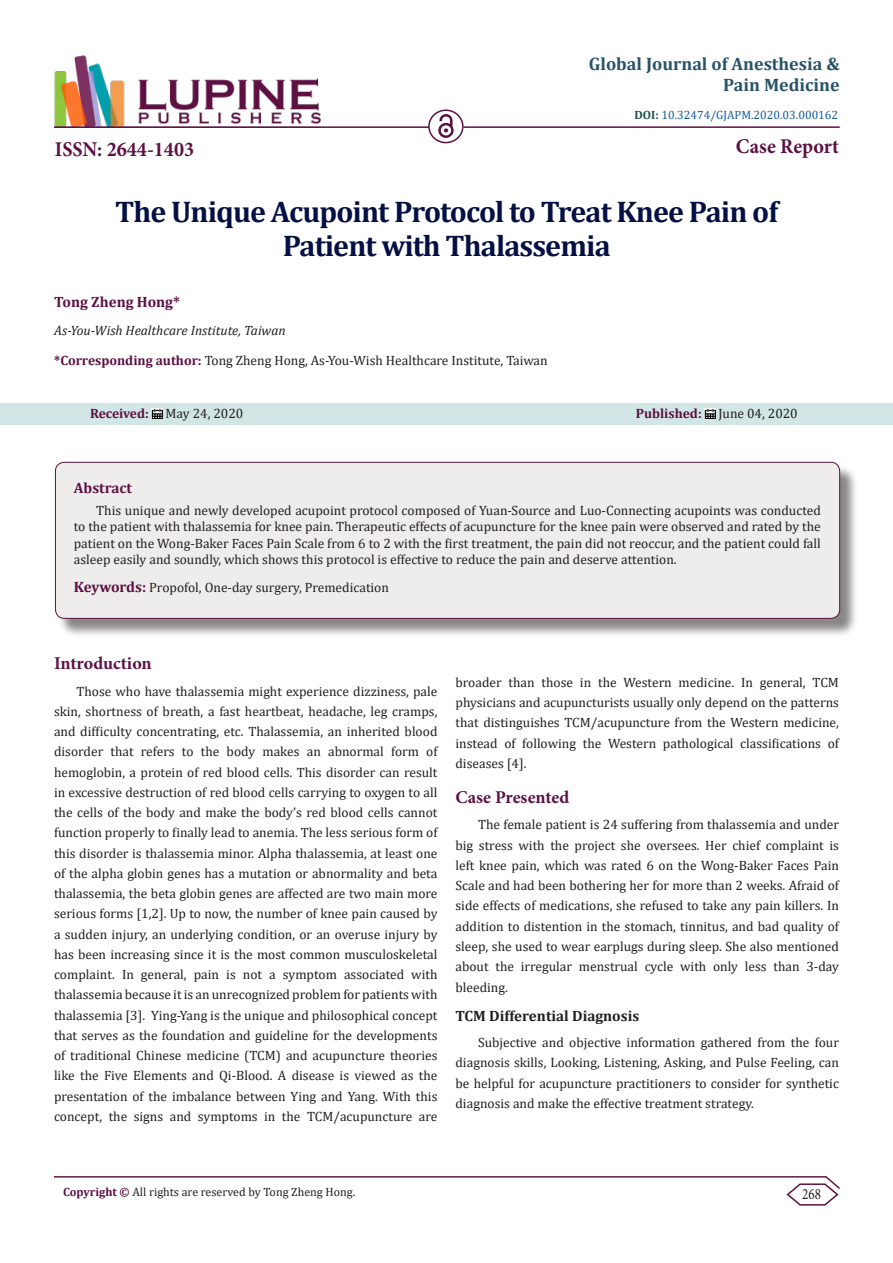
<style>
.page{position:relative;width:893px;height:1263px;background:#fff}
.page>*{position:absolute;margin:0;border:0;box-sizing:border-box;transform-origin:0 0}
.t1{font:700 30px/34.5px "Cambria";letter-spacing:-.03em;color:#041043;text-align:center}
.t2{font:700 21px "Minion Pro";color:#5c1043;scale:.96 1}
.t3{font:700 18px/21.6px "Cambria";color:#27536a;text-align:right}
.t4{font:700 18px "Minion Pro";letter-spacing:-.005em;color:#5c1043}
.t5{font:15.75px "Minion Pro";color:#231f20;scale:.83 1}
.List_Paragraph{font:700 15px "Cambria";color:#231f20}
.t6{font:700 15px "Cambria";color:#5c1043}
.t7{font:13.5px/20.2px "Cambria";color:#231f20;text-align:justify}
.t8{font:italic 13.5px "Cambria";color:#231f20}
.t9{font:12px "Cambria";color:#231f20}
.t10{font:12px "Cambria";color:#175d9e}
.s1{font-weight:700;color:#1e5050}
.s2{font-weight:700;color:#5c1043}
.s3{font-weight:700;font-size:15px;color:#5c1043}
</style>
<div class="page">
<img style="left:54px;top:55px;width:267px;height:71px">
<hr style="left:54px;top:126px;width:375px;height:2px;background:#5c1043">
<img style="left:438px;top:115px;width:15px;height:23px">
<div style="left:0;top:403px;width:893px;height:21px;background:#d2e6e6"></div>
<svg style="left:152px;top:409px;width:11px;height:10px"></svg>
<svg style="left:705px;top:409px;width:10px;height:10px"></svg>
<div style="left:428px;top:109px;width:36px;height:34px;border:2px solid #5c1043;border-radius:50%"></div>
<hr style="left:464px;top:126px;width:376px;height:2px;background:#5c1043">
<hr style="left:54px;top:1176px;width:772px;height:1px;background:#5c1043">
<svg style="left:785px;top:1176px;width:55px;height:30px"></svg>
<div style="left:57px;top:464px;width:802px;height:173px;background:#231f20;opacity:.54"></div>
<div style="left:55px;top:462px;width:785px;height:156px;background:#efedec;border-radius:9px"></div>
<div style="left:55px;top:462px;width:785px;height:157px;border:1px solid #5c1043;border-radius:9px"></div>
<p class="t3" style="left:589px;top:52px;width:252px">Global Journal of Anesthesia &amp;<br>Pain Medicine</p>
<p class="t2" style="left:55px;top:135px;width:147px">ISSN: 2644-1403</p>
<p class="t10" style="left:634px;top:108px;width:205px"><span class="s1">DOI:</span> 10.32474/GJAPM.2020.03.000162</p>
<p class="t2" style="left:736px;top:131px;width:109px">Case Report</p>
<p class="t1" style="left:115px;top:193px;width:665px">The Unique Acupoint Protocol to Treat Knee Pain of<br>Patient with Thalassemia</p>
<p class="t6" style="left:54px;top:292px;width:127px">Tong Zheng Hong*</p>
<p class="t8" style="left:54px;top:321px;width:233px">As-You-Wish Healthcare Institute, Taiwan</p>
<p class="t7" style="left:54px;top:351px;width:495px"><span class="s2">*Corresponding author:</span> Tong Zheng Hong, As-You-Wish Healthcare Institute, Taiwan</p>
<p class="t7" style="left:90px;top:403px;width:155px"><span class="s2">Received:</span> May 24, 2020</p>
<p class="t7" style="left:636px;top:403px;width:163px"><span class="s2">Published:</span> June 04, 2020</p>
<p class="t6" style="left:74px;top:477px;width:60px">Abstract</p>
<p class="t7" style="left:74px;top:502px;width:749px;line-height:16.2px;text-indent:23px">This unique and newly developed acupoint protocol composed of Yuan-Source and Luo-Connecting acupoints was conducted to the patient with thalassemia for knee pain. Therapeutic effects of acupuncture for the knee pain were observed and rated by the patient on the Wong-Baker Faces Pain Scale from 6 to 2 with the first treatment, the pain did not reoccur, and the patient could fall asleep easily and soundly, which shows this protocol is effective to reduce the pain and deserve attention.</p>
<p class="t7" style="left:74px;top:577px;width:317px"><span class="s3">Keywords:</span> Propofol, One-day surgery, Premedication</p>
<p class="t4" style="left:54px;top:651px;width:99px">Introduction</p>
<p class="t7" style="left:54px;top:681px;width:385px;text-indent:22px">Those who have thalassemia might experience dizziness, pale skin, shortness of breath, a fast heartbeat, headache, leg cramps, and difficulty concentrating, etc. Thalassemia, an inherited blood disorder that refers to the body makes an abnormal form of hemoglobin, a protein of red blood cells. This disorder can result in excessive destruction of red blood cells carrying to oxygen to all the cells of the body and make the body’s red blood cells cannot function properly to finally lead to anemia. The less serious form of this disorder is thalassemia minor. Alpha thalassemia, at least one of the alpha globin genes has a mutation or abnormality and beta thalassemia, the beta globin genes are affected are two main more serious forms [1,2]. Up to now, the number of knee pain caused by a sudden injury, an underlying condition, or an overuse injury by has been increasing since it is the most common musculoskeletal complaint. In general, pain is not a symptom associated with thalassemia because it is an unrecognized problem for patients with thalassemia [3]. Ying-Yang is the unique and philosophical concept that serves as the foundation and guideline for the developments of traditional Chinese medicine (TCM) and acupuncture theories like the Five Elements and Qi-Blood. A disease is viewed as the presentation of the imbalance between Ying and Yang. With this concept, the signs and symptoms in the TCM/acupuncture are</p>
<p class="t7" style="left:455px;top:672px;width:385px">broader than those in the Western medicine. In general, TCM physicians and acupuncturists usually only depend on the patterns that distinguishes TCM/acupuncture from the Western medicine, instead of following the Western pathological classifications of diseases [4].</p>
<p class="t4" style="left:455px;top:785px;width:115px">Case Presented</p>
<p class="t7" style="left:455px;top:815px;width:385px;text-indent:22px">The female patient is 24 suffering from thalassemia and under big stress with the project she oversees. Her chief complaint is left knee pain, which was rated 6 on the Wong-Baker Faces Pain Scale and had been bothering her for more than 2 weeks. Afraid of side effects of medications, she refused to take any pain killers. In addition to distention in the stomach, tinnitus, and bad quality of sleep, she used to wear earplugs during sleep. She also mentioned about the irregular menstrual cycle with only less than 3-day bleeding.</p>
<p class="List_Paragraph" style="left:455px;top:1005px;width:185px">TCM Differential Diagnosis</p>
<p class="t7" style="left:455px;top:1032px;width:385px;text-indent:22px">Subjective and objective information gathered from the four diagnosis skills, Looking, Listening, Asking, and Pulse Feeling, can be helpful for acupuncture practitioners to consider for synthetic diagnosis and make the effective treatment strategy.</p>
<p class="t9" style="left:63px;top:1185px;width:294px"><span class="s2">Copyright ©</span> All rights are reserved by Tong Zheng Hong.</p>
<p class="t5" style="left:802px;top:1184px;width:24px">268</p>
</div>
